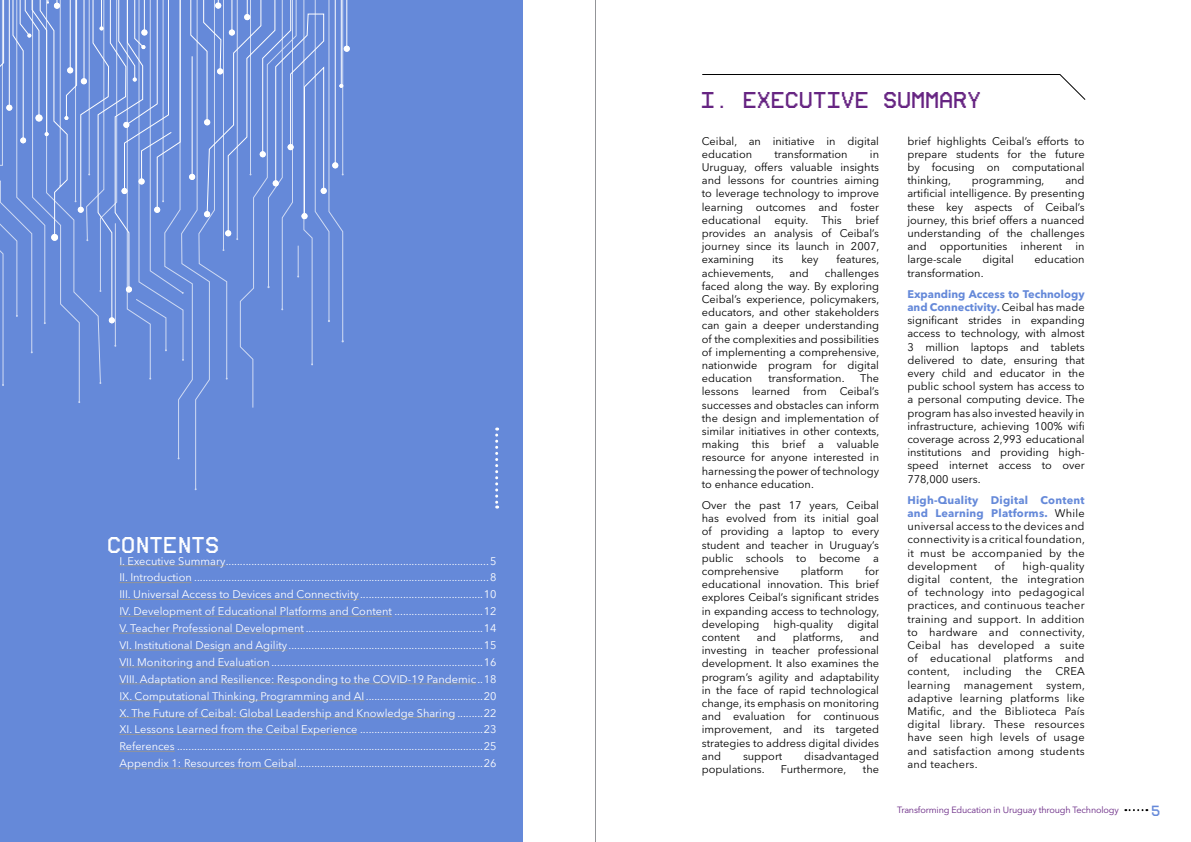
<style>
.page{position:relative;width:1191px;height:842px;background:#fff}
.page>*{position:absolute;margin:0;border:0;box-sizing:border-box;transform-origin:0 0}
.t1{font:16px "UAV OSD Mono";color:#662482}
.t2{font:16px "UAV OSD Mono";color:#fff}
.t3{font:11px/13.2px "Avenir Next LT Pro";color:#000;text-align:justify}
.t4{font:11px/16.9px "Avenir Next LT Pro";color:#fff;text-align:justify}
.t5{font:10.3px "UAV OSD Mono";color:#6589d9}
.t6{font:9px "Avenir Next LT Pro";letter-spacing:-.015em;color:#662482}
.s1{font-weight:700;color:#6589d9}
</style>
<div class="page">
<svg style="left:1125px;top:809px;width:22px;height:2px"></svg>
<div style="left:0;top:0;width:522px;height:842px;background:#6589d9"></div>
<hr style="left:119px;top:565px;width:106px;height:1px;background:#939598">
<hr style="left:119px;top:582px;width:73px;height:1px;background:#939598">
<hr style="left:119px;top:599px;width:240px;height:1px;background:#939598">
<hr style="left:119px;top:616px;width:273px;height:1px;background:#939598">
<hr style="left:119px;top:633px;width:185px;height:1px;background:#939598">
<hr style="left:119px;top:650px;width:168px;height:1px;background:#939598">
<hr style="left:119px;top:667px;width:151px;height:1px;background:#939598">
<hr style="left:119px;top:683px;width:357px;height:1px;background:#939598">
<hr style="left:119px;top:700px;width:245px;height:1px;background:#939598">
<hr style="left:119px;top:717px;width:336px;height:1px;background:#939598">
<hr style="left:119px;top:734px;width:238px;height:1px;background:#939598">
<hr style="left:119px;top:751px;width:56px;height:1px;background:#939598">
<hr style="left:119px;top:768px;width:178px;height:1px;background:#939598">
<svg style="left:495px;top:428px;width:3px;height:81px"></svg>
<svg style="left:0;top:0;width:350px;height:490px"></svg>
<svg style="left:702px;top:74px;width:384px;height:26px"></svg>
<hr style="left:595px;top:0;width:1px;height:842px;background:#939598">
<h1 class="t2" style="left:108px;top:537px;width:113px">CONTENTS</h1>
<p class="t4" style="left:119px;top:552px;width:379px">I. Executive Summary............................................................................................5<br>II. Introduction .......................................................................................................8<br>III. Universal Access to Devices and Connectivity...........................................10<br>IV. Development of Educational Platforms and Content ...............................12<br>V. Teacher Professional Development..............................................................14<br>VI. Institutional Design and Agility....................................................................15<br>VII. Monitoring and Evaluation ..........................................................................16<br>VIII. Adaptation and Resilience: Responding to the COVID-19 Pandemic..18<br>IX. Computational Thinking, Programming and AI .........................................20<br>X. The Future of Ceibal: Global Leadership and Knowledge Sharing .........22<br>XI. Lessons Learned from the Ceibal Experience ...........................................23<br>References ...........................................................................................................25<br>Appendix 1: Resources from Ceibal.................................................................26</p>
<h1 class="t1" style="left:702px;top:92px;width:281px">I. EXECUTIVE SUMMARY</h1>
<p class="t3" style="left:702px;top:134px;width:179px">Ceibal, an initiative in digital education</p>
<p class="t3" style="left:907px;top:134px;width:179px">brief highlights Ceibal’s efforts to prepare students for the future by focusing on computational thinking,</p>
<p class="t3" style="left:774px;top:147px;width:75px">transformation</p>
<p class="t3" style="left:702px;top:147px;width:179px;text-indent:168px">in Uruguay, offers valuable insights and lessons for countries aiming to leverage technology to improve learning outcomes and foster educational</p>
<p class="t3" style="left:907px;top:174px;width:179px;text-indent:158px">and artificial intelligence. By presenting these key aspects of Ceibal’s journey, this brief offers a nuanced understanding of the challenges and opportunities inherent in large-scale</p>
<p class="t3" style="left:972px;top:174px;width:74px">programming,</p>
<p class="t3" style="left:702px;top:213px;width:179px;text-indent:154px">brief provides an analysis of Ceibal’s journey since its launch in 2007, examining</p>
<p class="t3" style="left:774px;top:213px;width:69px">equity. This</p>
<p class="t3" style="left:772px;top:253px;width:13px">its</p>
<p class="t3" style="left:801px;top:253px;width:19px">key</p>
<p class="t3" style="left:836px;top:253px;width:44px">features,</p>
<p class="t3" style="left:702px;top:266px;width:74px">achievements,</p>
<p class="t3" style="left:789px;top:266px;width:21px">and</p>
<p class="t3" style="left:982px;top:253px;width:33px">digital</p>
<p class="t3" style="left:1034px;top:253px;width:52px">education</p>
<p class="t3" style="left:907px;top:266px;width:78px">transformation.</p>
<p class="t3" style="left:907px;top:287px;width:179px"><span class="s1">Expanding Access to Technology and Connectivity.</span> Ceibal has made significant strides in expanding access to technology, with almost 3 million laptops and tablets delivered to date, ensuring that every child and educator in the public school system has access to a personal computing device. The program has also invested heavily in infrastructure, achieving 100% wifi coverage across 2,993 educational institutions and providing high&shy;speed internet access to over 778,000 users.</p>
<p class="t3" style="left:907px;top:493px;width:179px"><span class="s1">High-Quality Digital Content and Learning Platforms.</span> While universal access to the devices and connectivity is a critical foundation, it must be accompanied by the development</p>
<p class="t3" style="left:702px;top:266px;width:179px;text-indent:123px">challenges faced along the way. By exploring Ceibal’s experience, policymakers, educators, and other stakeholders can gain a deeper understanding of the complexities and possibilities of implementing a comprehensive, nationwide program for digital education</p>
<p class="t3" style="left:768px;top:372px;width:78px">transformation.</p>
<p class="t3" style="left:702px;top:372px;width:179px;text-indent:158px">The lessons learned from Ceibal’s successes and obstacles can inform the design and implementation of similar initiatives in other contexts, making this brief a valuable resource for anyone interested in harnessing the power of technology to enhance education.</p>
<p class="t3" style="left:702px;top:498px;width:179px">Over the past 17 years, Ceibal has evolved from its initial goal of providing a laptop to every student and teacher in Uruguay’s public schools to become a comprehensive</p>
<p class="t3" style="left:994px;top:559px;width:12px">of</p>
<p class="t3" style="left:907px;top:559px;width:179px;text-indent:115px">high-quality digital content, the integration of technology into pedagogical practices, and continuous teacher training and support. In addition to hardware and connectivity, Ceibal has developed a suite of educational platforms and content, including the CREA learning management system, adaptive learning platforms like Matific, and the Biblioteca País digital library. These resources have seen high levels of usage and satisfaction among students and teachers.</p>
<p class="t3" style="left:702px;top:564px;width:179px;text-indent:163px">for educational innovation. This brief explores Ceibal’s significant strides in expanding access to technology, developing</p>
<p class="t3" style="left:801px;top:564px;width:44px">platform</p>
<p class="t3" style="left:773px;top:617px;width:61px">high-quality</p>
<p class="t3" style="left:847px;top:617px;width:33px">digital</p>
<p class="t3" style="left:702px;top:630px;width:40px">content</p>
<p class="t3" style="left:757px;top:630px;width:21px">and</p>
<p class="t3" style="left:793px;top:630px;width:52px">platforms,</p>
<p class="t3" style="left:702px;top:630px;width:179px;text-indent:158px">and investing in teacher professional development. It also examines the program’s agility and adaptability in the face of rapid technological change, its emphasis on monitoring and evaluation for continuous improvement, and its targeted strategies to address digital divides and</p>
<p class="t3" style="left:743px;top:749px;width:41px">support</p>
<p class="t3" style="left:804px;top:749px;width:76px">disadvantaged</p>
<p class="t3" style="left:702px;top:762px;width:64px">populations.</p>
<p class="t3" style="left:781px;top:762px;width:67px">Furthermore,</p>
<p class="t3" style="left:863px;top:762px;width:18px">the</p>
<p class="t6" style="left:897px;top:805px;width:223px">Transforming Education in Uruguay through Technology</p>
<p class="t5" style="left:1152px;top:806px;width:11px">5</p>
</div>
